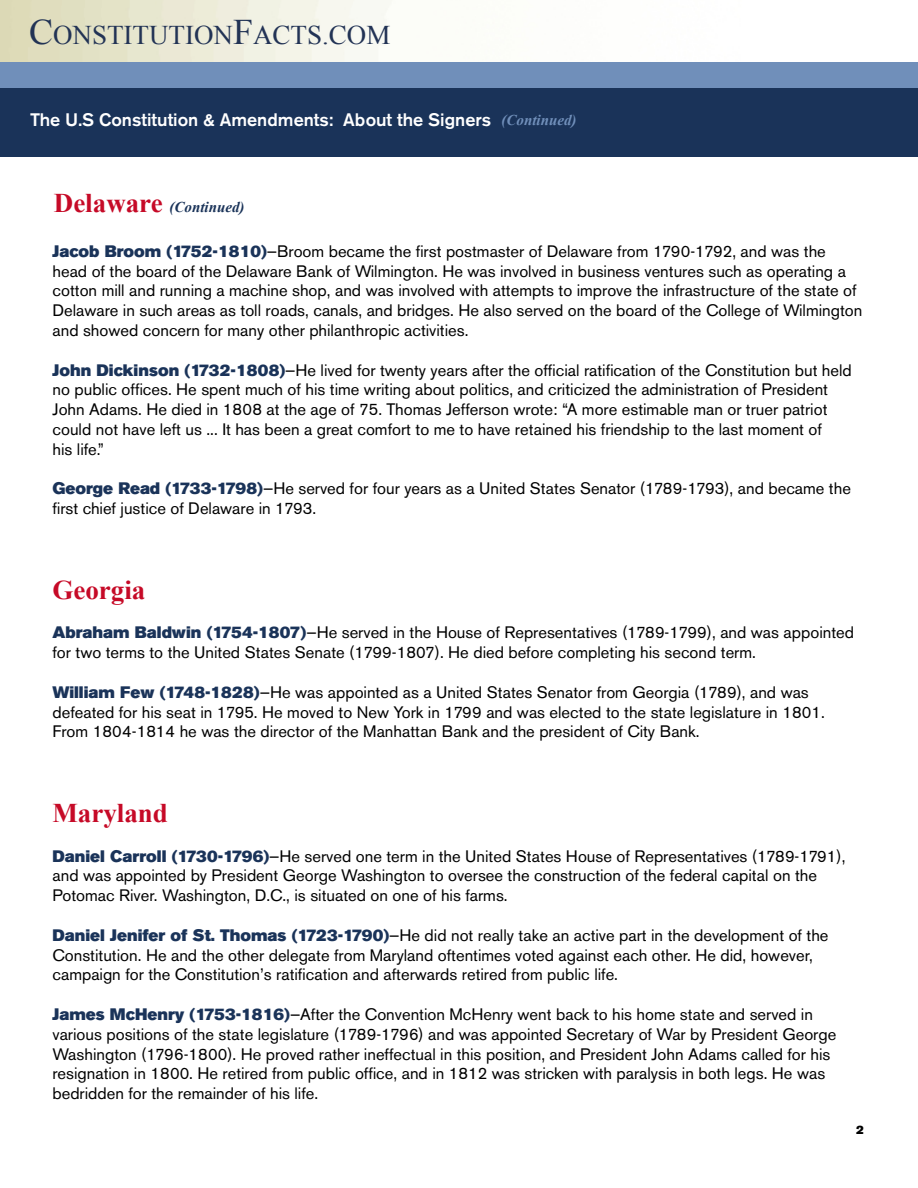
<style>
.page{position:relative;width:918px;height:1188px;background:#fff}
.page>*{position:absolute;margin:0;border:0;box-sizing:border-box;transform-origin:0 0}
.t1{font:27px "Times New Roman";color:#235}
.t2{font:700 27px "Times New Roman";color:#c60a27}
.t3{font:500 18px "Akzidenz Grotesk BE";color:#fff}
.t4{font:16.5px/19.8px "Akzidenz Grotesk BE";color:#000}
.t5{font:italic 700 15px "Times New Roman";color:#1a3359}
.t6{font:italic 700 15px "Times New Roman";color:#708fba}
.t7{font:12px "Akzidenz Grotesk BE Super";color:#000}
.s1{font-size:36px}
.s2{font-style:normal;font-size:27px;color:#c60a27}
.s3{font-family:"Akzidenz Grotesk BE Super";color:#1a3359}
</style>
<div class="page">
<div style="left:1px;top:84px;width:917px;height:73px;background:#1a3359"></div>
<div style="left:0;top:62px;width:918px;height:26px;background:#708fba"></div>
<h1 class="t1" style="left:29px;top:19px;width:363px"><span class="s1">C</span>ONSTITUTION<span class="s1">F</span>ACTS.COM</h1>
<p class="t3" style="left:30px;top:109px;width:463px">The U.S Constitution &amp; Amendments: About the Signers</p>
<p class="t6" style="left:502px;top:111px;width:77px">(Continued)</p>
<p class="t5" style="left:54px;top:199px;width:192px"><span class="s2">Delaware</span> (Continued)</p>
<p class="t4" style="left:52px;top:241px;width:811px"><span class="s3">Jacob Broom (1752-1810)</span>—Broom became the first postmaster of Delaware from 1790-1792, and was the head of the board of the Delaware Bank of Wilmington. He was involved in business ventures such as operating a cotton mill and running a machine shop, and was involved with attempts to improve the infrastructure of the state of Delaware in such areas as toll roads, canals, and bridges. He also served on the board of the College of Wilmington and showed concern for many other philanthropic activities.</p>
<p class="t4" style="left:52px;top:360px;width:801px"><span class="s3">John Dickinson (1732-1808)</span>—He lived for twenty years after the official ratification of the Constitution but held no public offices. He spent much of his time writing about politics, and criticized the administration of President John Adams. He died in 1808 at the age of 75. Thomas Jefferson wrote: “A more estimable man or truer patriot could not have left us ... It has been a great comfort to me to have retained his friendship to the last moment of<br>his life.”</p>
<p class="t4" style="left:52px;top:479px;width:800px"><span class="s3">George Read (1733-1798)</span>—He served for four years as a United States Senator (1789-1793), and became the first chief justice of Delaware in 1793.</p>
<h1 class="t2" style="left:52px;top:574px;width:94px">Georgia</h1>
<p class="t4" style="left:52px;top:623px;width:803px"><span class="s3">Abraham Baldwin (1754-1807)</span>—He served in the House of Representatives (1789-1799), and was appointed for two terms to the United States Senate (1799-1807). He died before completing his second term.</p>
<p class="t4" style="left:52px;top:682px;width:774px"><span class="s3">William Few (1748-1828)</span>—He was appointed as a United States Senator from Georgia (1789), and was defeated for his seat in 1795. He moved to New York in 1799 and was elected to the state legislature in 1801.<br>From 1804-1814 he was the director of the Manhattan Bank and the president of City Bank.</p>
<h1 class="t2" style="left:52px;top:797px;width:117px">Maryland</h1>
<p class="t4" style="left:52px;top:846px;width:795px"><span class="s3">Daniel Carroll (1730-1796)</span>—He served one term in the United States House of Representatives (1789-1791), and was appointed by President George Washington to oversee the construction of the federal capital on the<br>Potomac River. Washington, D.C., is situated on one of his farms.</p>
<p class="t4" style="left:52px;top:925px;width:778px"><span class="s3">Daniel Jenifer of St. Thomas (1723-1790)</span>—He did not really take an active part in the development of the<br>Constitution. He and the other delegate from Maryland oftentimes voted against each other. He did, however, campaign for the Constitution’s ratification and afterwards retired from public life.</p>
<p class="t4" style="left:52px;top:1004px;width:785px"><span class="s3">James McHenry (1753-1816)</span>—After the Convention McHenry went back to his home state and served in various positions of the state legislature (1789-1796) and was appointed Secretary of War by President George Washington (1796-1800). He proved rather ineffectual in this position, and President John Adams called for his resignation in 1800. He retired from public office, and in 1812 was stricken with paralysis in both legs. He was bedridden for the remainder of his life.</p>
<p class="t7" style="left:856px;top:1123px;width:9px">2</p>
</div>
